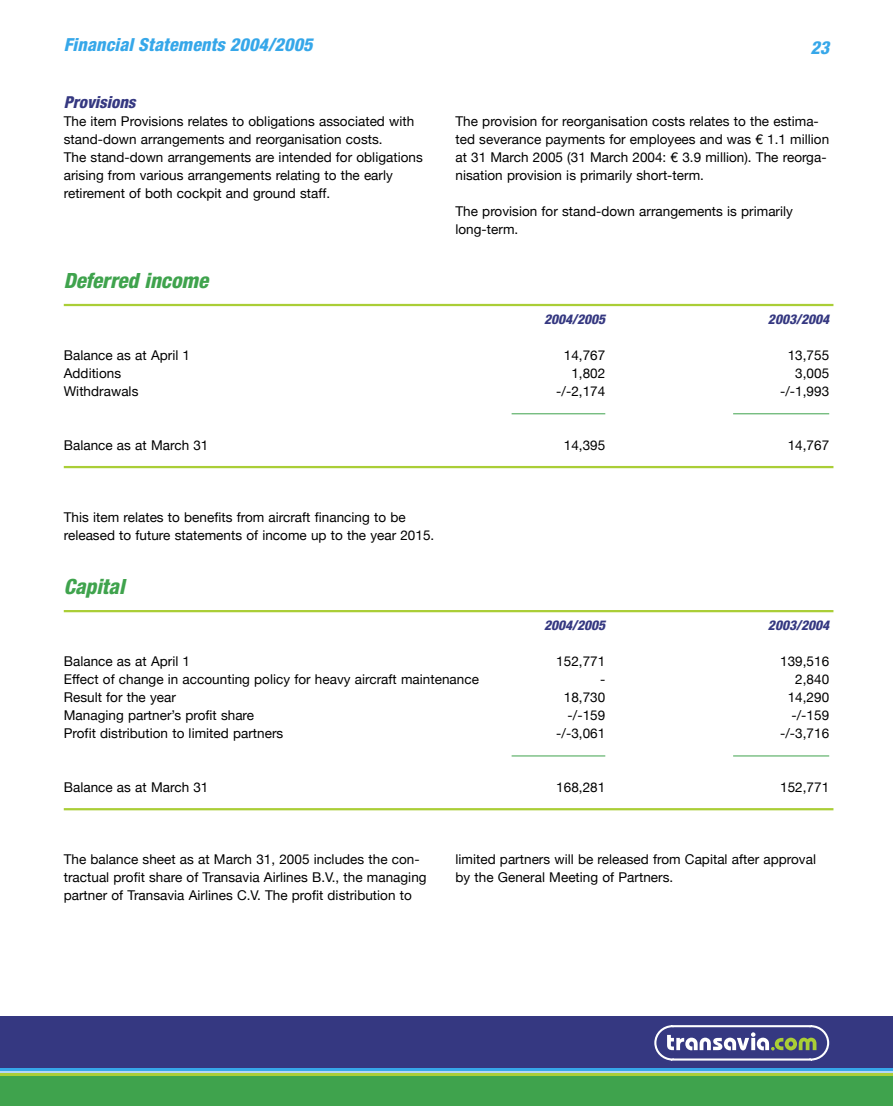
<style>
.page{position:relative;width:893px;height:1106px;background:#fff}
.page>*{position:absolute;margin:0;border:0;box-sizing:border-box;transform-origin:0 0}
.t1{font:italic 800 condensed 21px "Helvetica Neue";color:#3fa34d}
.t2{font:italic 800 condensed 18px "Helvetica Neue";letter-spacing:.01em;color:#36a7e9}
.t3{font:italic 800 condensed 16.5px "Helvetica Neue";color:#353881}
.t4{font:13.5px/18px "Helvetica Neue";letter-spacing:.005em;color:#000}
.t5{font:italic 800 condensed 13.5px "Helvetica Neue";letter-spacing:.005em;color:#353881}
</style>
<div class="page">
<div style="left:0;top:1016px;width:893px;height:51px;background:#353881"></div>
<hr style="left:0;top:1068px;width:893px;height:2px;background:#36a7e9">
<hr style="left:0;top:1070px;width:893px;height:3px;background:#b4d7f5">
<hr style="left:0;top:1073px;width:893px;height:3px;background:#aace36">
<div style="left:0;top:1076px;width:893px;height:30px;background:#3fa34d"></div>
<svg style="left:654px;top:1025px;width:176px;height:34px"></svg>
<hr style="left:64px;top:304px;width:769px;height:2px;background:#aace36">
<hr style="left:64px;top:466px;width:769px;height:2px;background:#aace36">
<hr style="left:512px;top:413px;width:93px;height:1px;background:#3fa34d">
<hr style="left:733px;top:413px;width:96px;height:1px;background:#3fa34d">
<hr style="left:64px;top:610px;width:769px;height:2px;background:#aace36">
<hr style="left:64px;top:808px;width:769px;height:2px;background:#aace36">
<hr style="left:512px;top:755px;width:93px;height:1px;background:#3fa34d">
<hr style="left:733px;top:755px;width:96px;height:1px;background:#3fa34d">
<h2 class="t2" style="left:64px;top:34px;width:250px">Financial Statements 2004/2005</h2>
<h2 class="t2" style="left:810px;top:36px;width:20px">23</h2>
<p class="t3" style="left:64px;top:92px;width:73px">Provisions</p>
<p class="t4" style="left:64px;top:112px;width:361px">The item Provisions relates to obligations associated with stand-down arrangements and reorganisation costs.<br>The stand-down arrangements are intended for obligations arising from various arrangements relating to the early retirement of both cockpit and ground staff.</p>
<p class="t4" style="left:455px;top:112px;width:375px">The provision for reorganisation costs relates to the estima&shy;ted severance payments for employees and was € 1.1 million at 31 March 2005 (31 March 2004: € 3.9 million). The reorga&shy;nisation provision is primarily short-term.</p>
<p class="t4" style="left:455px;top:202px;width:339px">The provision for stand-down arrangements is primarily long-term.</p>
<h1 class="t1" style="left:64px;top:268px;width:146px">Deferred income</h1>
<p class="t5" style="left:544px;top:311px;width:63px">2004/2005</p>
<p class="t5" style="left:768px;top:311px;width:63px">2003/2004</p>
<p class="t4" style="left:64px;top:346px;width:128px">Balance as at April 1</p>
<p class="t4" style="left:564px;top:346px;width:43px">14,767</p>
<p class="t4" style="left:788px;top:346px;width:43px">13,755</p>
<p class="t4" style="left:64px;top:364px;width:59px">Additions</p>
<p class="t4" style="left:571px;top:364px;width:35px">1,802</p>
<p class="t4" style="left:795px;top:364px;width:35px">3,005</p>
<p class="t4" style="left:64px;top:382px;width:76px">Withdrawals</p>
<p class="t4" style="left:556px;top:382px;width:51px">-/-2,174</p>
<p class="t4" style="left:780px;top:382px;width:51px">-/-1,993</p>
<p class="t4" style="left:64px;top:436px;width:146px">Balance as at March 31</p>
<p class="t4" style="left:564px;top:436px;width:43px">14,395</p>
<p class="t4" style="left:788px;top:436px;width:43px">14,767</p>
<p class="t4" style="left:64px;top:508px;width:372px">This item relates to benefits from aircraft financing to be released to future statements of income up to the year 2015.</p>
<h1 class="t1" style="left:64px;top:574px;width:62px">Capital</h1>
<p class="t5" style="left:544px;top:617px;width:63px">2004/2005</p>
<p class="t5" style="left:768px;top:617px;width:63px">2003/2004</p>
<p class="t4" style="left:64px;top:652px;width:128px">Balance as at April 1</p>
<p class="t4" style="left:556px;top:652px;width:51px">152,771</p>
<p class="t4" style="left:780px;top:652px;width:51px">139,516</p>
<p class="t4" style="left:64px;top:670px;width:417px">Effect of change in accounting policy for heavy aircraft maintenance</p>
<p class="t4" style="left:600px;top:670px;width:7px">-</p>
<p class="t4" style="left:795px;top:670px;width:35px">2,840</p>
<p class="t4" style="left:64px;top:688px;width:114px">Result for the year</p>
<p class="t4" style="left:564px;top:688px;width:43px">18,730</p>
<p class="t4" style="left:788px;top:688px;width:43px">14,290</p>
<p class="t4" style="left:64px;top:706px;width:192px">Managing partner’s profit share</p>
<p class="t4" style="left:568px;top:706px;width:39px">-/-159</p>
<p class="t4" style="left:791px;top:706px;width:39px">-/-159</p>
<p class="t4" style="left:64px;top:724px;width:221px">Profit distribution to limited partners</p>
<p class="t4" style="left:556px;top:724px;width:51px">-/-3,061</p>
<p class="t4" style="left:780px;top:724px;width:51px">-/-3,716</p>
<p class="t4" style="left:64px;top:778px;width:146px">Balance as at March 31</p>
<p class="t4" style="left:556px;top:778px;width:51px">168,281</p>
<p class="t4" style="left:780px;top:778px;width:51px">152,771</p>
<p class="t4" style="left:64px;top:850px;width:364px">The balance sheet as at March 31, 2005 includes the con&shy;tractual profit share of Transavia Airlines B.V., the managing partner of Transavia Airlines C.V. The profit distribution to</p>
<p class="t4" style="left:455px;top:850px;width:362px">limited partners will be released from Capital after approval by the General Meeting of Partners.</p>
</div>
